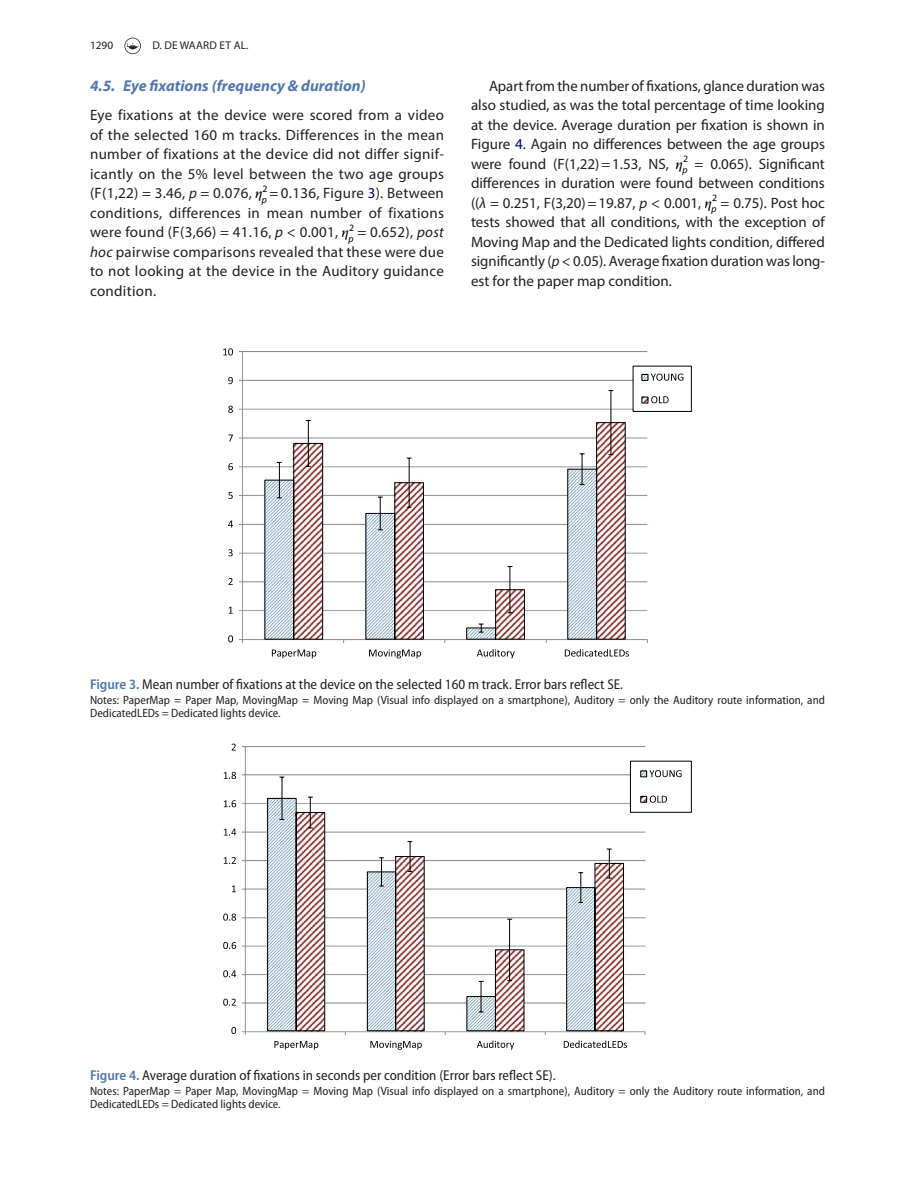
<style>
.page{position:relative;width:915px;height:1191px;background:#fff}
.page>*{position:absolute;margin:0;border:0;box-sizing:border-box;transform-origin:0 0}
.t1{font:italic 700 15.75px "Myriad Pro";color:#5477b3}
.t2{font:15px/19.5px "Myriad Pro";letter-spacing:.005em;color:#231f20;text-align:justify}
.t3{font:semi-condensed 14.25px "Myriad Pro";color:#231f20}
.t4{font:semi-condensed 12px/13.5px "Myriad Pro";color:#231f20}
.t5{font:11.25px "Myriad Pro";letter-spacing:.02em;color:#231f20}
.s1{font-style:italic}
.s2{font-family:"STIX Math";font-style:italic;color:#000}
.s3{color:#000080}
.s4{font-weight:600;color:#5477b3}
</style>
<div class="page">
<svg style="left:124px;top:38px;width:17px;height:16px"></svg>
<img style="left:240px;top:352px;width:408px;height:290px">
<svg style="left:264px;top:422px;width:361px;height:218px"></svg>
<svg style="left:277px;top:462px;width:5px;height:36px"></svg>
<svg style="left:378px;top:496px;width:4px;height:34px"></svg>
<svg style="left:478px;top:623px;width:5px;height:10px"></svg>
<svg style="left:579px;top:453px;width:5px;height:32px"></svg>
<svg style="left:305px;top:420px;width:5px;height:47px"></svg>
<svg style="left:406px;top:457px;width:5px;height:51px"></svg>
<svg style="left:507px;top:566px;width:5px;height:47px"></svg>
<hr style="left:610px;top:422px;width:1px;height:32px;background:#000">
<hr style="left:610px;top:390px;width:1px;height:32px;background:#000">
<svg style="left:228px;top:635px;width:5px;height:7px"></svg>
<svg style="left:229px;top:606px;width:4px;height:7px"></svg>
<svg style="left:228px;top:578px;width:5px;height:7px"></svg>
<svg style="left:228px;top:549px;width:4px;height:7px"></svg>
<svg style="left:228px;top:520px;width:5px;height:7px"></svg>
<svg style="left:228px;top:492px;width:5px;height:7px"></svg>
<svg style="left:228px;top:463px;width:5px;height:7px"></svg>
<svg style="left:228px;top:434px;width:5px;height:7px"></svg>
<svg style="left:228px;top:406px;width:5px;height:7px"></svg>
<svg style="left:228px;top:377px;width:5px;height:7px"></svg>
<svg style="left:223px;top:348px;width:10px;height:7px"></svg>
<svg style="left:272px;top:649px;width:44px;height:9px"></svg>
<svg style="left:369px;top:649px;width:52px;height:9px"></svg>
<svg style="left:476px;top:649px;width:38px;height:9px"></svg>
<svg style="left:564px;top:649px;width:64px;height:7px"></svg>
<svg style="left:632px;top:365px;width:59px;height:47px"></svg>
<img style="left:243px;top:747px;width:403px;height:287px">
<svg style="left:267px;top:797px;width:357px;height:234px"></svg>
<svg style="left:279px;top:776px;width:5px;height:44px"></svg>
<svg style="left:379px;top:857px;width:5px;height:29px"></svg>
<svg style="left:478px;top:981px;width:5px;height:31px"></svg>
<svg style="left:578px;top:872px;width:5px;height:31px"></svg>
<svg style="left:308px;top:796px;width:5px;height:32px"></svg>
<svg style="left:407px;top:841px;width:5px;height:31px"></svg>
<hr style="left:509px;top:949px;width:1px;height:31px;background:#000">
<hr style="left:509px;top:919px;width:1px;height:30px;background:#000">
<svg style="left:606px;top:848px;width:5px;height:30px"></svg>
<svg style="left:231px;top:1027px;width:5px;height:7px"></svg>
<svg style="left:223px;top:998px;width:13px;height:7px"></svg>
<svg style="left:223px;top:970px;width:13px;height:7px"></svg>
<svg style="left:223px;top:942px;width:13px;height:7px"></svg>
<svg style="left:223px;top:913px;width:13px;height:7px"></svg>
<svg style="left:232px;top:885px;width:4px;height:7px"></svg>
<svg style="left:224px;top:857px;width:12px;height:7px"></svg>
<svg style="left:224px;top:828px;width:12px;height:7px"></svg>
<svg style="left:224px;top:800px;width:12px;height:7px"></svg>
<svg style="left:224px;top:772px;width:12px;height:7px"></svg>
<svg style="left:231px;top:743px;width:5px;height:7px"></svg>
<svg style="left:274px;top:1041px;width:44px;height:8px"></svg>
<svg style="left:370px;top:1040px;width:51px;height:9px"></svg>
<svg style="left:476px;top:1040px;width:38px;height:9px"></svg>
<svg style="left:563px;top:1040px;width:63px;height:8px"></svg>
<svg style="left:629px;top:760px;width:62px;height:53px"></svg>
<p class="t5" style="left:90px;top:39px;width:25px">1290</p>
<p class="t5" style="left:152px;top:39px;width:98px">D. DE WAARD ET AL.</p>
<p class="t1" style="left:90px;top:76px;width:277px">4.5. Eye fixations (frequency &amp; duration)</p>
<p class="t2" style="left:90px;top:105px;width:355px">Eye fixations at the device were scored from a video of the selected 160 m tracks. Differences in the mean number of fixations at the device did not differ signif&shy;icantly on the 5% level between the two age groups (F(1,22) = 3.46, <span class="s1">p</span> = 0.076, <span class="s2">𝜂</span><sup>2</sup></p>
<p class="t2" style="left:90px;top:183px;width:355px;text-indent:172px"><sub>p</sub> = 0.136, Figure <span class="s3">3</span>). Between conditions, differences in mean number of fixations were found (F(3,66) = 41.16, <span class="s1">p</span> &lt; 0.001, <span class="s2">𝜂</span><sup>2</sup></p>
<p class="t2" style="left:90px;top:222px;width:355px;text-indent:258px"><sub>p</sub> = 0.652), <span class="s1">post hoc</span> pairwise comparisons revealed that these were due to not looking at the device in the Auditory guidance condition.</p>
<p class="t2" style="left:471px;top:76px;width:355px;text-indent:18px">Apart from the number of fixations, glance duration was also studied, as was the total percentage of time looking at the device. Average duration per fixation is shown in Figure <span class="s3">4</span>. Again no differences between the age groups were found (F(1,22)=1.53, NS, <span class="s2">𝜂</span><sup>2</sup></p>
<p class="t2" style="left:471px;top:154px;width:355px;text-indent:211px"><sub>p</sub> = 0.065). Significant differences in duration were found between conditions ((<span class="s1">λ</span> = 0.251, F(3,20)=19.87, <span class="s1">p</span> &lt; 0.001, <span class="s2">𝜂</span><sup>2</sup></p>
<p class="t2" style="left:471px;top:193px;width:355px;text-indent:240px"><sub>p</sub> = 0.75). Post hoc tests showed that all conditions, with the exception of Moving Map and the Dedicated lights condition, differed significantly (<span class="s1">p</span> &lt; 0.05). Average fixation duration was long&shy;est for the paper map condition.</p>
<p class="t3" style="left:90px;top:676px;width:534px"><span class="s4">Figure 3.</span> Mean number of fixations at the device on the selected 160 m track. Error bars reflect SE.</p>
<p class="t4" style="left:90px;top:693px;width:736px">Notes: PaperMap = Paper Map, MovingMap = Moving Map (Visual info displayed on a smartphone), Auditory = only the Auditory route information, and<br>DedicatedLEDs = Dedicated lights device.</p>
<p class="t3" style="left:90px;top:1067px;width:467px"><span class="s4">Figure 4.</span> Average duration of fixations in seconds per condition (Error bars reflect SE).</p>
<p class="t4" style="left:90px;top:1084px;width:736px">Notes: PaperMap = Paper Map, MovingMap = Moving Map (Visual info displayed on a smartphone), Auditory = only the Auditory route information, and<br>DedicatedLEDs = Dedicated lights device.</p>
</div>
